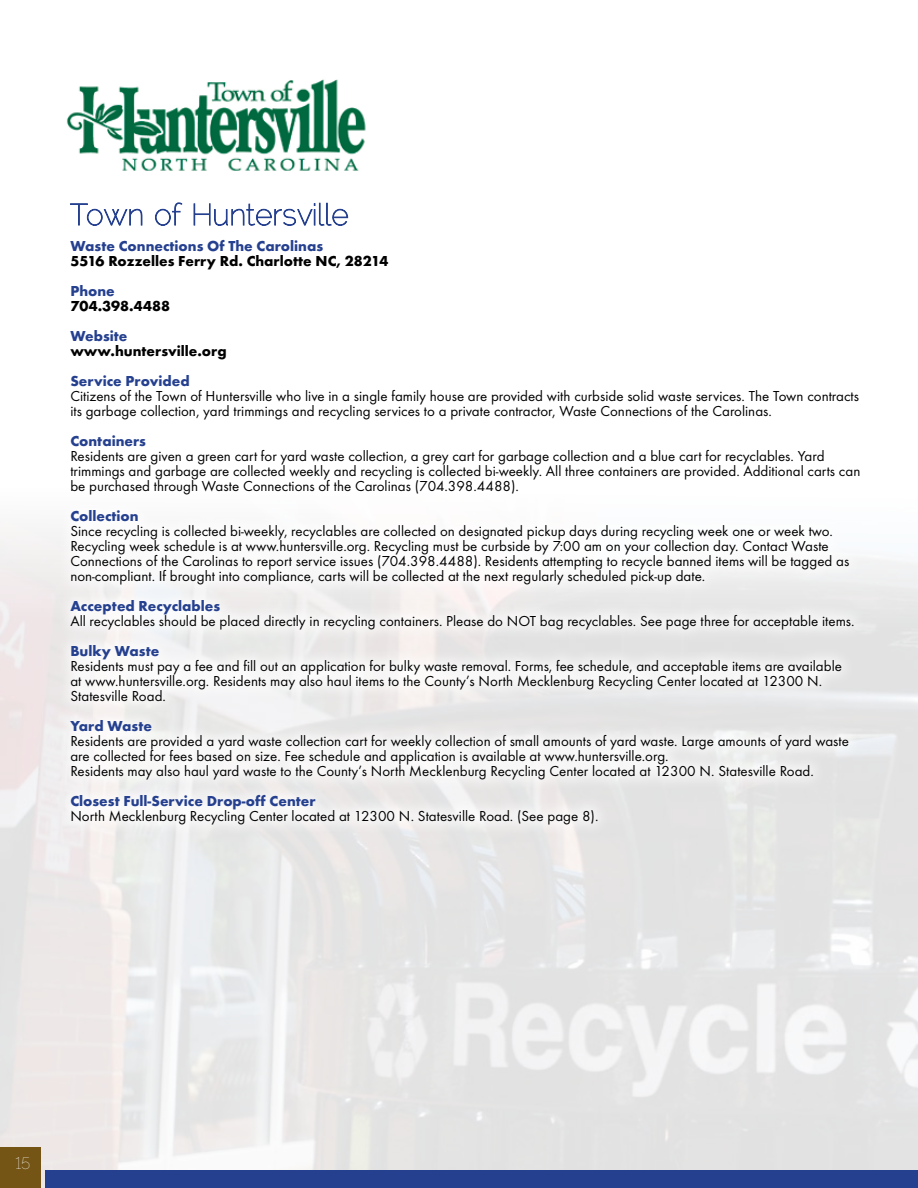
<style>
.page{position:relative;width:918px;height:1188px;background:#fff}
.page>*{position:absolute;margin:0;border:0;box-sizing:border-box;transform-origin:0 0}
.t1{font:100 16.5px "Raleway";color:#fff}
.t2{font:15px/15px "Futura T";color:#000}
.t3{font:700 15px "Futura T";color:#25408f}
.t4{font:700 15px "Futura T";color:#000}
</style>
<div class="page">
<img style="left:0;top:532px;width:918px;height:656px">
<div style="left:0;top:1148px;width:40px;height:40px;background:#755516"></div>
<img style="left:67px;top:79px;width:299px;height:92px">
<div style="left:45px;top:1171px;width:873px;height:17px;background:#25408f"></div>
<svg style="left:56px;top:216px;width:818px;height:623px"></svg>
<svg style="left:70px;top:203px;width:73px;height:23px"></svg>
<svg style="left:155px;top:202px;width:28px;height:24px"></svg>
<svg style="left:193px;top:202px;width:155px;height:24px"></svg>
<p class="t3" style="left:70px;top:237px;width:254px">Waste Connections Of The Carolinas</p>
<p class="t4" style="left:70px;top:252px;width:320px">5516 Rozzelles Ferry Rd. Charlotte NC, 28214</p>
<p class="t3" style="left:70px;top:282px;width:46px">Phone</p>
<p class="t4" style="left:70px;top:297px;width:101px">704.398.4488</p>
<p class="t3" style="left:70px;top:327px;width:59px">Website</p>
<p class="t4" style="left:70px;top:342px;width:158px">www.huntersville.org</p>
<p class="t3" style="left:70px;top:372px;width:121px">Service Provided</p>
<p class="t2" style="left:70px;top:388px;width:790px">Citizens of the Town of Huntersville who live in a single family house are provided with curbside solid waste services. The Town contracts its garbage collection, yard trimmings and recycling services to a private contractor, Waste Connections of the Carolinas.</p>
<p class="t3" style="left:70px;top:432px;width:77px">Containers</p>
<p class="t2" style="left:70px;top:448px;width:792px">Residents are given a green cart for yard waste collection, a grey cart for garbage collection and a blue cart for recyclables. Yard trimmings and garbage are collected weekly and recycling is collected bi-weekly. All three containers are provided. Additional carts can be purchased through Waste Connections of the Carolinas (704.398.4488).</p>
<p class="t3" style="left:70px;top:507px;width:70px">Collection</p>
<p class="t2" style="left:70px;top:523px;width:780px">Since recycling is collected bi-weekly, recyclables are collected on designated pickup days during recycling week one or week two.<br>Recycling week schedule is at www.huntersville.org. Recycling must be curbside by 7:00 am on your collection day. Contact Waste Connections of the Carolinas to report service issues (704.398.4488). Residents attempting to recycle banned items will be tagged as non-compliant. If brought into compliance, carts will be collected at the next regularly scheduled pick-up date.</p>
<p class="t3" style="left:70px;top:597px;width:151px">Accepted Recyclables</p>
<p class="t2" style="left:70px;top:613px;width:786px">All recyclables should be placed directly in recycling containers. Please do NOT bag recyclables. See page three for acceptable items.</p>
<p class="t3" style="left:70px;top:642px;width:90px">Bulky Waste</p>
<p class="t2" style="left:70px;top:658px;width:773px">Residents must pay a fee and fill out an application for bulky waste removal. Forms, fee schedule, and acceptable items are available at www.huntersville.org. Residents may also haul items to the County’s North Mecklenburg Recycling Center located at 12300 N.<br>Statesville Road.</p>
<p class="t3" style="left:70px;top:717px;width:83px">Yard Waste</p>
<p class="t2" style="left:70px;top:733px;width:780px">Residents are provided a yard waste collection cart for weekly collection of small amounts of yard waste. Large amounts of yard waste are collected for fees based on size. Fee schedule and application is available at www.huntersville.org.<br>Residents may also haul yard waste to the County’s North Mecklenburg Recycling Center located at 12300 N. Statesville Road.</p>
<p class="t3" style="left:70px;top:792px;width:247px">Closest Full-Service Drop-off Center</p>
<p class="t2" style="left:70px;top:808px;width:530px">North Mecklenburg Recycling Center located at 12300 N. Statesville Road. (See page 8).</p>
<p class="t1" style="left:16px;top:1154px;width:16px">15</p>
</div>
